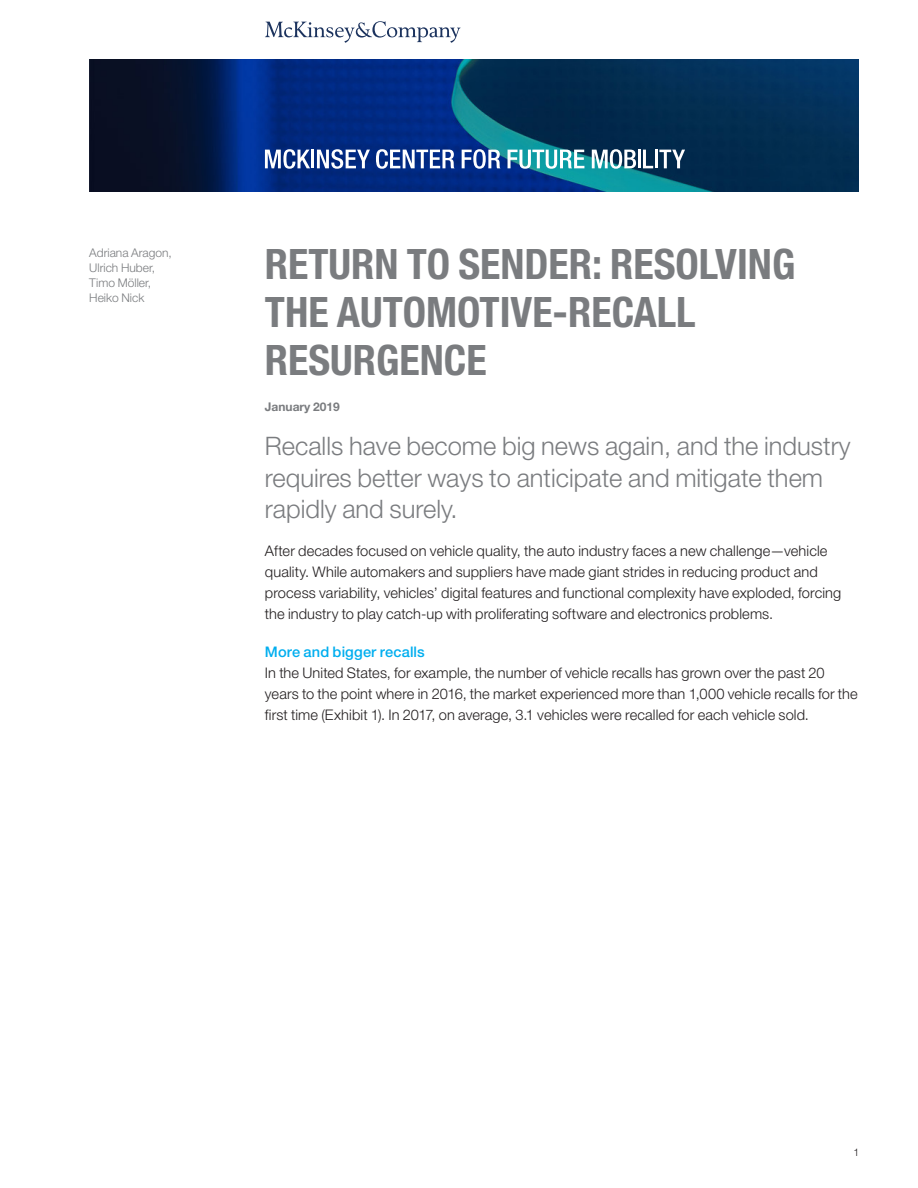
<style>
.page{position:relative;width:918px;height:1188px;background:#fff}
.page>*{position:absolute;margin:0;border:0;box-sizing:border-box;transform-origin:0 0}
.Chapter_heading{font:700 condensed 42px/48px "Helvetica Neue LT Std";color:#7a7c7f}
.Pull_out{font:300 25.5px/31.5px "Helvetica Neue LT Std";color:#7a7c7f}
.Body{font:300 14.7px/21px "Helvetica Neue LT Std";letter-spacing:.005em;color:#231f20}
.Heading{font:500 14.7px "Helvetica Neue LT Std";letter-spacing:.01em;color:#00aeef}
.Captions{font:300 12px/15px "Helvetica Neue LT Std";color:#7a7c7f}
.Date{font:700 12px "Helvetica Neue LT Std";color:#7a7c7f}
.t1{font:300 10.5px "Helvetica Neue LT Std";color:#231f20}
</style>
<div class="page">
<img style="left:89px;top:60px;width:769px;height:131px">
<svg style="left:265px;top:21px;width:196px;height:22px"></svg>
<svg style="left:265px;top:149px;width:45px;height:20px"></svg>
<hr style="left:311px;top:150px;width:3px;height:18px;background:#fff">
<svg style="left:317px;top:149px;width:53px;height:20px"></svg>
<svg style="left:376px;top:149px;width:79px;height:20px"></svg>
<svg style="left:462px;top:149px;width:39px;height:20px"></svg>
<svg style="left:508px;top:150px;width:76px;height:19px"></svg>
<svg style="left:592px;top:149px;width:44px;height:20px"></svg>
<hr style="left:638px;top:150px;width:3px;height:18px;background:#fff">
<svg style="left:643px;top:150px;width:10px;height:18px"></svg>
<hr style="left:655px;top:150px;width:3px;height:18px;background:#fff">
<svg style="left:659px;top:150px;width:26px;height:18px"></svg>
<p class="Captions" style="left:89px;top:245px;width:84px">Adriana Aragon,<br>Ulrich Huber,<br>Timo Möller,<br>Heiko Nick</p>
<h2 class="Chapter_heading" style="left:265px;top:239px;width:532px">RETURN TO SENDER: RESOLVING<br>THE AUTOMOTIVE-RECALL<br>RESURGENCE</h2>
<p class="Date" style="left:265px;top:399px;width:76px">January 2019</p>
<h5 class="Pull_out" style="left:265px;top:430px;width:587px">Recalls have become big news again, and the industry requires better ways to anticipate and mitigate them rapidly and surely.</h5>
<p class="Body" style="left:265px;top:540px;width:578px">After decades focused on vehicle quality, the auto industry faces a new challenge—vehicle quality. While automakers and suppliers have made giant strides in reducing product and process variability, vehicles’ digital features and functional complexity have exploded, forcing the industry to play catch-up with proliferating software and electronics problems.</p>
<h3 class="Heading" style="left:265px;top:643px;width:161px">More and bigger recalls</h3>
<p class="Body" style="left:265px;top:662px;width:594px">In the United States, for example, the number of vehicle recalls has grown over the past 20 years to the point where in 2016, the market experienced more than 1,000 vehicle recalls for the first time (Exhibit 1). In 2017, on average, 3.1 vehicles were recalled for each vehicle sold.</p>
<p class="t1" style="left:854px;top:1145px;width:7px">1</p>
</div>
